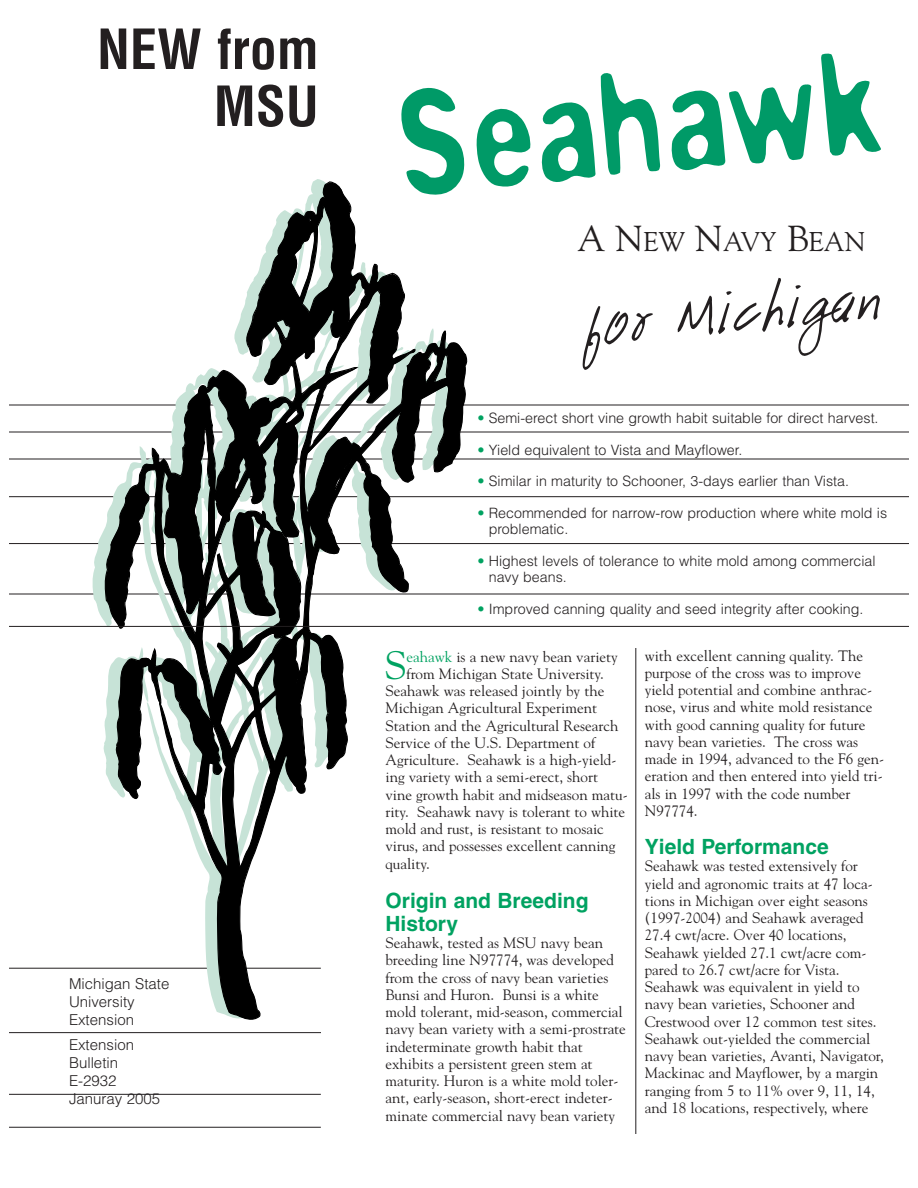
<style>
.page{position:relative;width:918px;height:1188px;background:#fff}
.page>*{position:absolute;margin:0;border:0;box-sizing:border-box;transform-origin:0 0}
.t1{font:60px "Handwriting";color:#231f20}
.t2{font:700 condensed 54px/57px "Helvetica";color:#231f20;text-align:right}
.t3{font:39.45px "Goudy";color:#00a261}
.t4{font:27px "Goudy";color:#231f20}
.t5{font:700 21px/22.5px "Helvetica";color:#00a261}
.t6{font:15px/17.2px "Goudy";color:#231f20}
.t7{font:300 15px/18px "Helvetica";color:#231f20}
.t8{font:300 14.25px/16.5px "Helvetica";color:#231f20}
.s1{font-size:36px}
.s2{color:#00a261}
</style>
<div class="page">
<hr style="left:9px;top:1032px;width:312px;height:1px;background:#231f20">
<hr style="left:9px;top:1094px;width:312px;height:1px;background:#231f20">
<hr style="left:9px;top:1127px;width:312px;height:1px;background:#231f20">
<hr style="left:9px;top:405px;width:900px;height:1px;background:#231f20">
<hr style="left:9px;top:432px;width:900px;height:1px;background:#231f20">
<hr style="left:9px;top:459px;width:900px;height:1px;background:#231f20">
<hr style="left:9px;top:496px;width:900px;height:1px;background:#231f20">
<hr style="left:9px;top:543px;width:900px;height:1px;background:#231f20">
<hr style="left:9px;top:594px;width:900px;height:1px;background:#231f20">
<hr style="left:9px;top:968px;width:312px;height:1px;background:#231f20">
<svg style="left:104px;top:181px;width:363px;height:839px"></svg>
<div style="left:387px;top:23px;width:504px;height:220px;background:#fff"></div>
<svg style="left:401px;top:87px;width:64px;height:108px"></svg>
<svg style="left:476px;top:108px;width:55px;height:79px"></svg>
<svg style="left:541px;top:73px;width:119px;height:109px"></svg>
<svg style="left:671px;top:84px;width:140px;height:87px"></svg>
<svg style="left:821px;top:53px;width:60px;height:103px"></svg>
<div style="left:384px;top:648px;width:246px;height:486px;background:#fff"></div>
<hr style="left:635px;top:648px;width:1px;height:486px;background:#231f20">
<hr style="left:9px;top:626px;width:900px;height:1px;background:#231f20">
<h2 class="t2" style="left:97px;top:25px;width:223px">NEW from<br>MSU</h2>
<p class="t7" style="left:69px;top:976px;width:102px">Michigan State<br>University<br>Extension</p>
<p class="t7" style="left:69px;top:1037px;width:93px">Extension<br>Bulletin<br>E-2932<br>Januray 2005</p>
<h3 class="t4" style="left:578px;top:231px;width:290px"><span class="s1">A N</span>EW <span class="s1">N</span>AVY <span class="s1">B</span>EAN</h3>
<h1 class="t1" style="left:581px;top:289px;width:301px;rotate:-5deg">for Michigan</h1>
<p class="t8" style="left:477px;top:411px;width:403px"><span class="s2">•</span> Semi-erect short vine growth habit suitable for direct harvest.</p>
<p class="t8" style="left:477px;top:443px;width:266px"><span class="s2">•</span> Yield equivalent to Vista and Mayflower.</p>
<p class="t8" style="left:477px;top:474px;width:373px"><span class="s2">•</span> Similar in maturity to Schooner, 3-days earlier than Vista.</p>
<p class="t8" style="left:489px;top:506px;width:400px;text-indent:-11px"><span class="s2">•</span> Recommended for narrow-row production where white mold is problematic.</p>
<p class="t8" style="left:489px;top:554px;width:388px;text-indent:-11px"><span class="s2">•</span> Highest levels of tolerance to white mold among commercial navy beans.</p>
<p class="t8" style="left:477px;top:602px;width:388px"><span class="s2">•</span> Improved canning quality and seed integrity after cooking.</p>
<h3 class="t3" style="left:385px;top:650px;width:23px">S</h3>
<p class="t6" style="left:406px;top:649px;width:213px"><span class="s2">eahawk</span> is a new navy bean variety</p>
<p class="t6" style="left:406px;top:666px;width:199px">from Michigan State University.</p>
<p class="t6" style="left:386px;top:684px;width:220px">Seahawk was released jointly by the</p>
<p class="t6" style="left:386px;top:701px;width:213px">Michigan Agricultural Experiment</p>
<p class="t6" style="left:386px;top:718px;width:235px">Station and the Agricultural Research</p>
<p class="t6" style="left:386px;top:735px;width:211px">Service of the U.S. Department of</p>
<p class="t6" style="left:386px;top:753px;width:232px">Agriculture. Seahawk is a high-yield-</p>
<p class="t6" style="left:386px;top:770px;width:214px">ing variety with a semi-erect, short</p>
<p class="t6" style="left:386px;top:787px;width:244px">vine growth habit and midseason matu-</p>
<p class="t6" style="left:386px;top:804px;width:241px">rity. Seahawk navy is tolerant to white</p>
<p class="t6" style="left:386px;top:822px;width:220px">mold and rust, is resistant to mosaic</p>
<p class="t6" style="left:386px;top:839px;width:232px">virus, and possesses excellent canning</p>
<p class="t6" style="left:386px;top:856px;width:46px">quality.</p>
<h3 class="t5" style="left:386px;top:892px;width:204px">Origin and Breeding<br>History</h3>
<p class="t6" style="left:386px;top:936px;width:242px">Seahawk, tested as MSU navy bean breeding line N97774, was developed from the cross of navy bean varieties Bunsi and Huron. Bunsi is a white mold tolerant, mid-season, commercial navy bean variety with a semi-prostrate indeterminate growth habit that exhibits a persistent green stem at maturity. Huron is a white mold toler&shy;ant, early-season, short-erect indeter&shy;minate commercial navy bean variety</p>
<p class="t6" style="left:645px;top:648px;width:241px">with excellent canning quality. The purpose of the cross was to improve yield potential and combine anthrac&shy;nose, virus and white mold resistance with good canning quality for future navy bean varieties. The cross was made in 1994, advanced to the F6 gen&shy;eration and then entered into yield tri&shy;als in 1997 with the code number N97774.</p>
<h3 class="t5" style="left:645px;top:838px;width:185px">Yield Performance</h3>
<p class="t6" style="left:645px;top:859px;width:241px">Seahawk was tested extensively for yield and agronomic traits at 47 loca&shy;tions in Michigan over eight seasons (1997-2004) and Seahawk averaged 27.4 cwt/acre. Over 40 locations, Seahawk yielded 27.1 cwt/acre com&shy;pared to 26.7 cwt/acre for Vista.<br>Seahawk was equivalent in yield to navy bean varieties, Schooner and Crestwood over 12 common test sites.<br>Seahawk out-yielded the commercial navy bean varieties, Avanti, Navigator, Mackinac and Mayflower, by a margin ranging from 5 to 11% over 9, 11, 14, and 18 locations, respectively, where</p>
</div>
